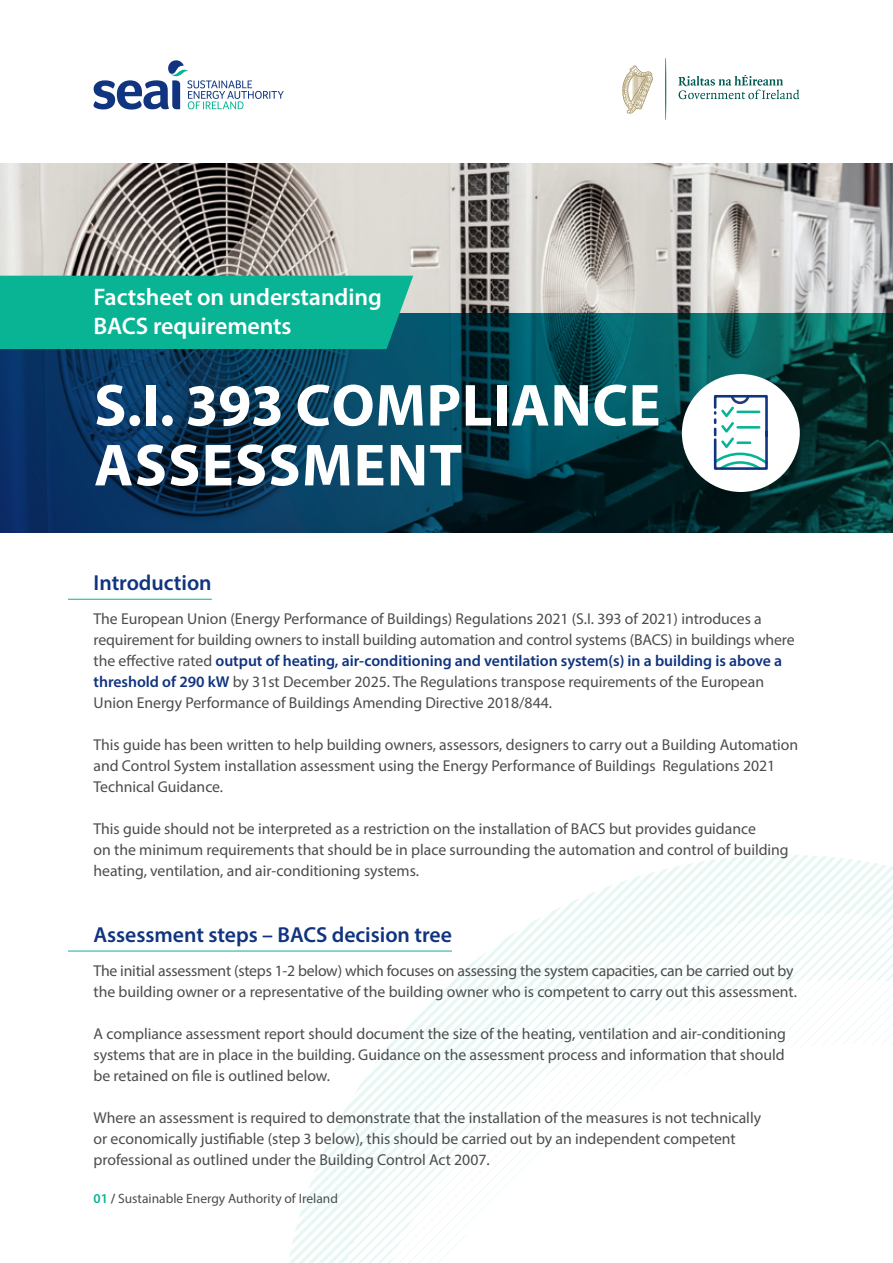
<style>
.page{position:relative;width:893px;height:1263px;background:#fff}
.page>*{position:absolute;margin:0;border:0;box-sizing:border-box;transform-origin:0 0}
.SEAI_BACS_H1{font:700 59.85px/59.8px "Myriad Pro";letter-spacing:.01em;color:#fff}
.SEAI_BACS_H3{font:600 24px/28.8px "Myriad Pro";letter-spacing:-.005em;color:#fff}
.SEAI_BACS_H2{font:600 21.75px "Myriad Pro";color:#10347f}
.SEAI_BACS_Body{font:15.75px/21px "Myriad Pro";color:#4b4c4d}
.t1{font:13.5px "Myriad Pro";color:#4b4c4d}
.s1{font-weight:600;color:#10347f}
.s2{font-weight:600;color:#09b495}
.s3{font-weight:600}
</style>
<div class="page">
<svg style="left:278px;top:855px;width:615px;height:408px"></svg>
<img style="left:0;top:163px;width:893px;height:150px">
<hr style="left:68px;top:599px;width:144px;height:1px;background:#09b495">
<hr style="left:68px;top:951px;width:384px;height:1px;background:#09b495">
<svg style="left:94px;top:60px;width:190px;height:50px"></svg>
<svg style="left:678px;top:75px;width:121px;height:24px"></svg>
<svg style="left:665px;top:58px;width:1px;height:62px"></svg>
<svg style="left:622px;top:65px;width:31px;height:49px"></svg>
<img style="left:0;top:313px;width:893px;height:219px">
<div style="left:0;top:276px;width:413px;height:73px;background:#09b495"></div>
<div style="left:682px;top:374px;width:118px;height:118px;background:#fff;border-radius:50%"></div>
<svg style="left:714px;top:395px;width:54px;height:75px"></svg>
<p class="SEAI_BACS_H3" style="left:94px;top:282px;width:290px">Factsheet on understanding<br>BACS requirements</p>
<p class="SEAI_BACS_H1" style="left:94px;top:373px;width:568px">S.I. 393 COMPLIANCE<br>ASSESSMENT</p>
<p class="SEAI_BACS_H2" style="left:94px;top:569px;width:120px">Introduction</p>
<p class="SEAI_BACS_Body" style="left:94px;top:608px;width:703px">The European Union (Energy Performance of Buildings) Regulations 2021 (S.I. 393 of 2021) introduces a requirement for building owners to install building automation and control systems (BACS) in buildings where the effective rated <span class="s1">output of heating, air-conditioning and ventilation system(s) in a building is above a threshold of 290 kW</span> by 31st December 2025. The Regulations transpose requirements of the European Union Energy Performance of Buildings Amending Directive 2018/844.</p>
<p class="SEAI_BACS_Body" style="left:94px;top:734px;width:706px">This guide has been written to help building owners, assessors, designers to carry out a Building Automation and Control System installation assessment using the Energy Performance of Buildings Regulations 2021<br>Technical Guidance.</p>
<p class="SEAI_BACS_Body" style="left:94px;top:818px;width:697px">This guide should not be interpreted as a restriction on the installation of BACS but provides guidance<br>on the minimum requirements that should be in place surrounding the automation and control of building heating, ventilation, and air-conditioning systems.</p>
<p class="SEAI_BACS_H2" style="left:94px;top:921px;width:360px">Assessment steps – BACS decision tree</p>
<p class="SEAI_BACS_Body" style="left:94px;top:960px;width:705px">The initial assessment (steps 1-2 below) which focuses on assessing the system capacities, can be carried out by the building owner or a representative of the building owner who is competent to carry out this assessment.</p>
<p class="SEAI_BACS_Body" style="left:94px;top:1023px;width:694px;text-align:justify">A compliance assessment report should document the size of the heating, ventilation and air-conditioning systems that are in place in the building. Guidance on the assessment process and information that should be retained on file is outlined below.</p>
<p class="SEAI_BACS_Body" style="left:94px;top:1107px;width:669px">Where an assessment is required to demonstrate that the installation of the measures is not technically or economically justifiable (step 3 below), this should be carried out by an independent competent professional as outlined under the Building Control Act 2007.</p>
<p class="t1" style="left:94px;top:1190px;width:246px"><span class="s2">01</span> <span class="s3">/</span> Sustainable Energy Authority of Ireland</p>
</div>
